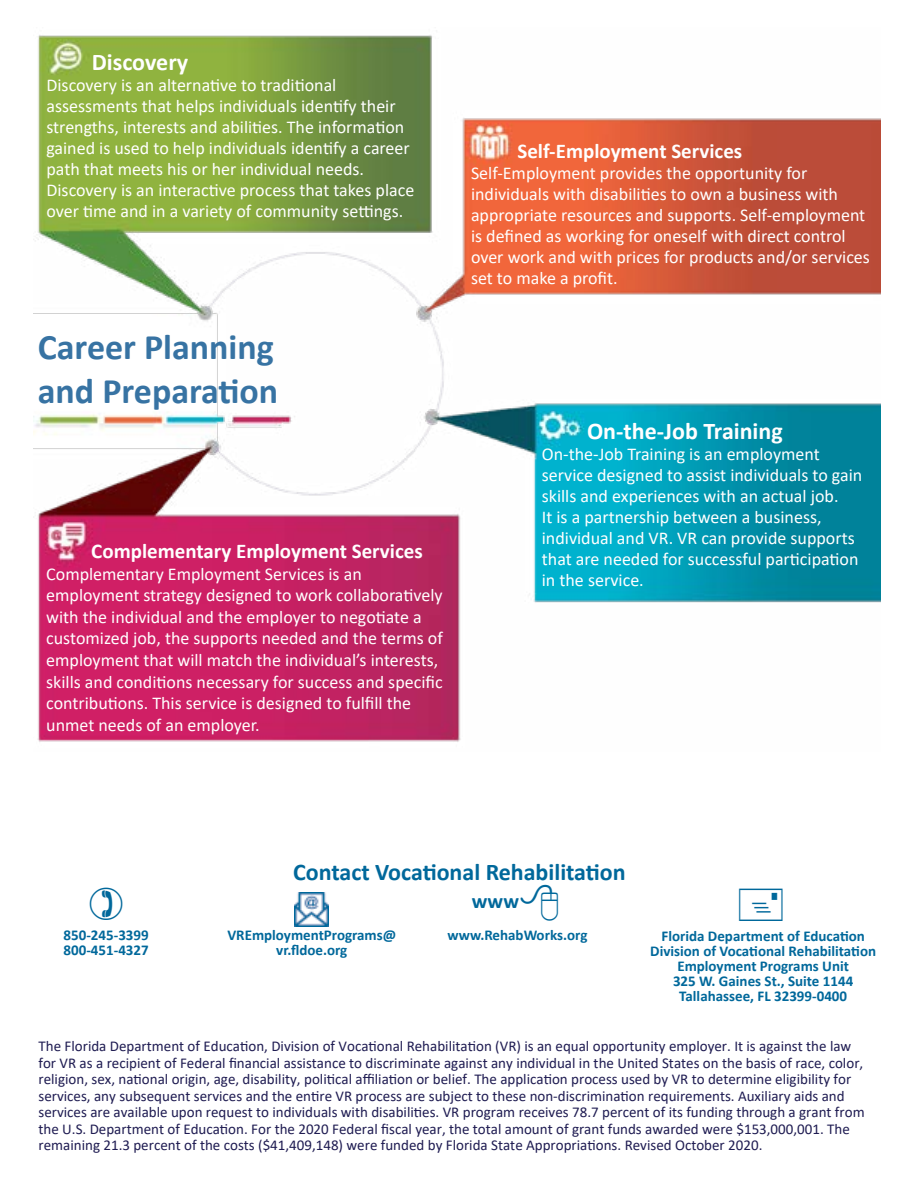
<style>
.page{position:relative;width:918px;height:1188px;background:#fff}
.page>*{position:absolute;margin:0;border:0;box-sizing:border-box;transform-origin:0 0}
.t1{font:700 36px/43.2px "Calibri";color:#3773a3}
.t2{font:700 24px "Calibri";color:#00689b}
.t3{font:700 24px "Calibri";color:#fff}
.t4{font:700 21px "Calibri";color:#fff}
.t5{font:700 21px "Calibri";color:#00689b}
.t6{font:18px/21px "Calibri";color:#fff}
.t7{font:15px/16.5px "Calibri";color:#1f1c52}
.t8{font:700 15px/15px "Calibri";color:#00689b;text-align:center}
</style>
<div class="page">
<img style="left:33px;top:35px;width:848px;height:707px">
<img style="left:295px;top:893px;width:33px;height:33px">
<h2 class="t3" style="left:92px;top:45px;width:98px">Discovery</h2>
<p class="t6" style="left:46px;top:74px;width:369px">Discovery is an alternative to traditional assessments that helps individuals identify their strengths, interests and abilities. The information gained is used to help individuals identify a career path that meets his or her individual needs.<br>Discovery is an interactive process that takes place over time and in a variety of community settings.</p>
<h1 class="t1" style="left:38px;top:325px;width:242px">Career Planning and Preparation</h1>
<p class="t4" style="left:91px;top:536px;width:333px">Complementary Employment Services</p>
<p class="t6" style="left:46px;top:562px;width:398px;line-height:21.6px">Complementary Employment Services is an employment strategy designed to work collaboratively with the individual and the employer to negotiate a customized job, the supports needed and the terms of employment that will match the individual’s interests, skills and conditions necessary for success and specific contributions. This service is designed to fulfill the unmet needs of an employer.</p>
<p class="t4" style="left:517px;top:136px;width:226px">Self-Employment Services</p>
<p class="t6" style="left:471px;top:162px;width:400px">Self-Employment provides the opportunity for individuals with disabilities to own a business with appropriate resources and supports. Self-employment is defined as working for oneself with direct control over work and with prices for products and/or services set to make a profit.</p>
<h2 class="t3" style="left:587px;top:415px;width:197px">On-the-Job Training</h2>
<p class="t6" style="left:542px;top:444px;width:322px">On-the-Job Training is an employment service designed to assist individuals to gain skills and experiences with an actual job.<br>It is a partnership between a business, individual and VR. VR can provide supports that are needed for successful participation in the service.</p>
<h2 class="t2" style="left:293px;top:856px;width:334px">Contact Vocational Rehabilitation</h2>
<p class="t5" style="left:472px;top:887px;width:49px">www</p>
<p class="t8" style="left:64px;top:928px;width:87px;text-align:left">850-245-3399<br>800-451-4327</p>
<p class="t8" style="left:227px;top:928px;width:170px">VREmploymentPrograms@ vr.fldoe.org</p>
<p class="t8" style="left:448px;top:928px;width:141px">www.RehabWorks.org</p>
<p class="t8" style="left:650px;top:928px;width:227px">Florida Department of Education<br>Division of Vocational Rehabilitation<br>Employment Programs Unit<br>325 W. Gaines St., Suite 1144<br>Tallahassee, FL 32399-0400</p>
<p class="t7" style="left:39px;top:1038px;width:828px">The Florida Department of Education, Division of Vocational Rehabilitation (VR) is an equal opportunity employer. It is against the law for VR as a recipient of Federal financial assistance to discriminate against any individual in the United States on the basis of race, color, religion, sex, national origin, age, disability, political affiliation or belief. The application process used by VR to determine eligibility for services, any subsequent services and the entire VR process are subject to these non-discrimination requirements. Auxiliary aids and services are available upon request to individuals with disabilities. VR program receives 78.7 percent of its funding through a grant from the U.S. Department of Education. For the 2020 Federal fiscal year, the total amount of grant funds awarded were $153,000,001. The remaining 21.3 percent of the costs ($41,409,148) were funded by Florida State Appropriations. Revised October 2020.</p>
</div>
